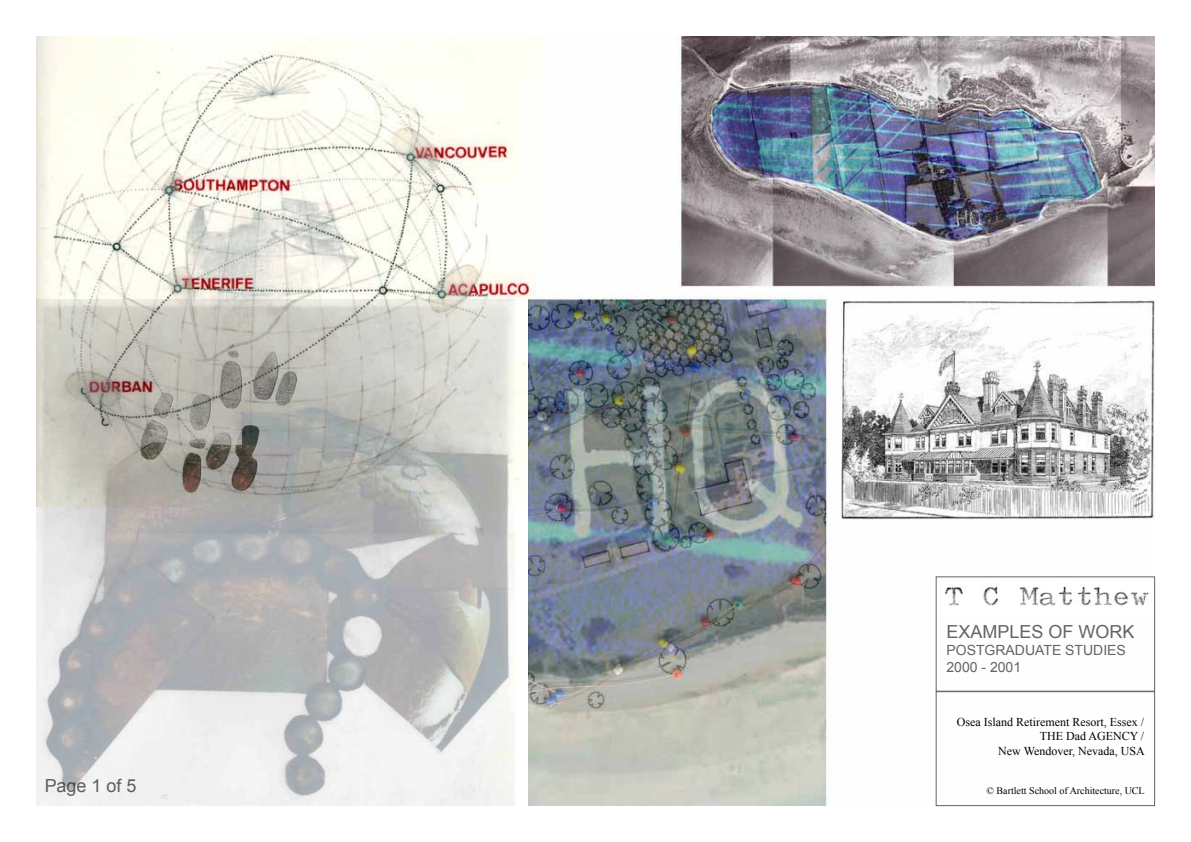
<style>
.page{position:relative;width:1191px;height:842px;background:#fff}
.page>*{position:absolute;margin:0;border:0;box-sizing:border-box;transform-origin:0 0}
.t1{font:18px "Arial";color:#636466}
.t2{font:14px/16.8px "Arial";color:#636466}
.t3{font:12px/14.4px "Times New Roman";color:#000;text-align:right}
.t4{font:10px "Times New Roman";color:#000}
</style>
<div class="page">
<img style="left:528px;top:36px;width:627px;height:770px">
<img style="left:36px;top:506px;width:479px;height:300px">
<div style="left:935px;top:691px;width:220px;height:115px;border:1px solid #636466"></div>
<img style="left:937px;top:578px;width:216px;height:38px">
<div style="left:935px;top:576px;width:220px;height:115px;border:1px solid #636466"></div>
<img style="left:36px;top:36px;width:506px;height:470px">
<h1 class="t1" style="left:45px;top:774px;width:94px">Page 1 of 5</h1>
<h1 class="t1" style="left:946px;top:620px;width:190px">EXAMPLES OF WORK</h1>
<p class="t2" style="left:946px;top:642px;width:181px">POSTGRADUATE STUDIES<br>2000 - 2001</p>
<p class="t3" style="left:957px;top:714px;width:189px">Osea Island Retirement Resort, Essex /<br>THE Dad AGENCY /<br>New Wendover, Nevada, USA</p>
<p class="t4" style="left:986px;top:784px;width:160px">© Bartlett School of Architecture, UCL</p>
</div>
